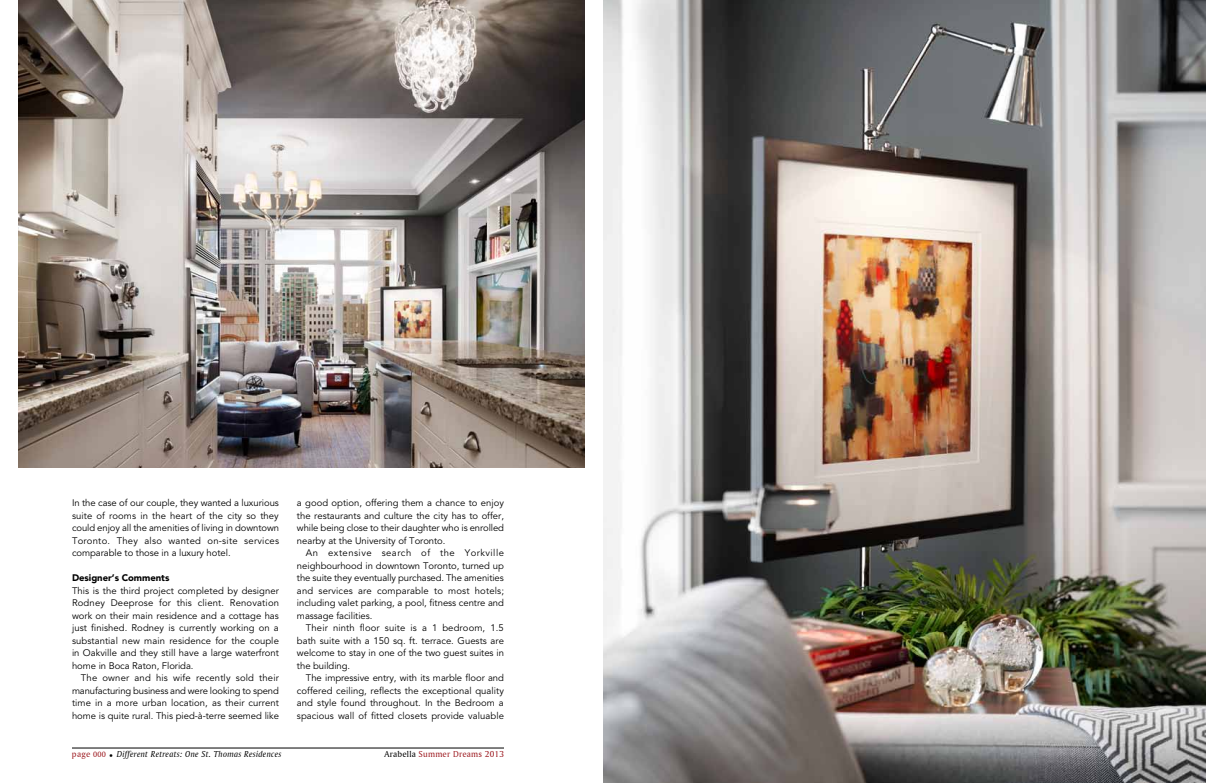
<style>
.page{position:relative;width:1206px;height:783px;background:#fff}
.page>*{position:absolute;margin:0;border:0;box-sizing:border-box;transform-origin:0 0}
.t1{font:9.5px/12.5px "Avenir";letter-spacing:-.005em;color:#000;text-align:justify}
.t2{font:900 9.5px "Avenir";letter-spacing:-.005em;color:#000}
.t3{font:9px "Amerigo BT Italic A";letter-spacing:.025em;color:#000}
.t4{font:9px "Amerigo BT Roman A";letter-spacing:.025em;color:#9e1c22}
.s1{font-family:"Amerigo BT Roman A";color:#9e1c22}
.s2{font-family:"Amerigo BT Roman A";font-size:8px;color:#9e1c22}
.s3{font-family:"Amerigo BT Roman A"}
.s4{color:#000}
</style>
<div class="page">
<hr style="left:72px;top:748px;width:432px;height:1px;background:#000">
<img style="left:18px;top:0;width:567px;height:468px">
<img style="left:603px;top:0;width:603px;height:783px">
<p class="t1" style="left:72px;top:497px;width:209px">In the case of our couple, they wanted a luxurious suite of rooms in the heart of the city so they could enjoy all the amenities of living in downtown Toronto. They also wanted on-site services comparable to those in a luxury hotel.</p>
<p class="t2" style="left:72px;top:572px;width:99px">Designer’s Comments</p>
<p class="t1" style="left:72px;top:584px;width:209px">This is the third project completed by designer Rodney Deeprose for this client. Renovation work on their main residence and a cottage has just finished. Rodney is currently working on a substantial new main residence for the couple in Oakville and they still have a large waterfront home in Boca Raton, Florida.</p>
<p class="t1" style="left:72px;top:672px;width:209px;text-indent:9px">The owner and his wife recently sold their manufacturing business and were looking to spend time in a more urban location, as their current home is quite rural. This pied-à-terre seemed like</p>
<p class="t1" style="left:297px;top:497px;width:209px">a good option, offering them a chance to enjoy the restaurants and culture the city has to offer, while being close to their daughter who is enrolled nearby at the University of Toronto.</p>
<p class="t1" style="left:297px;top:547px;width:209px;text-indent:9px">An extensive search of the Yorkville neighbourhood in downtown Toronto, turned up the suite they eventually purchased. The amenities and services are comparable to most hotels; including valet parking, a pool, fitness centre and massage facilities.</p>
<p class="t1" style="left:297px;top:622px;width:209px;text-indent:9px">Their ninth floor suite is a 1 bedroom, 1.5 bath suite with a 150 sq. ft. terrace. Guests are welcome to stay in one of the two guest suites in the building.</p>
<p class="t1" style="left:297px;top:672px;width:209px;text-indent:9px">The impressive entry, with its marble floor and coffered ceiling, reflects the exceptional quality and style found throughout. In the Bedroom a spacious wall of fitted closets provide valuable</p>
<p class="t3" style="left:72px;top:748px;width:211px"><span class="s1">page</span> <span class="s2">000</span> <span class="s3">•</span> Different Retreats: One St. Thomas Residences</p>
<p class="t4" style="left:384px;top:748px;width:121px"><span class="s4">Arabella</span> Summer Dreams 2013</p>
</div>
